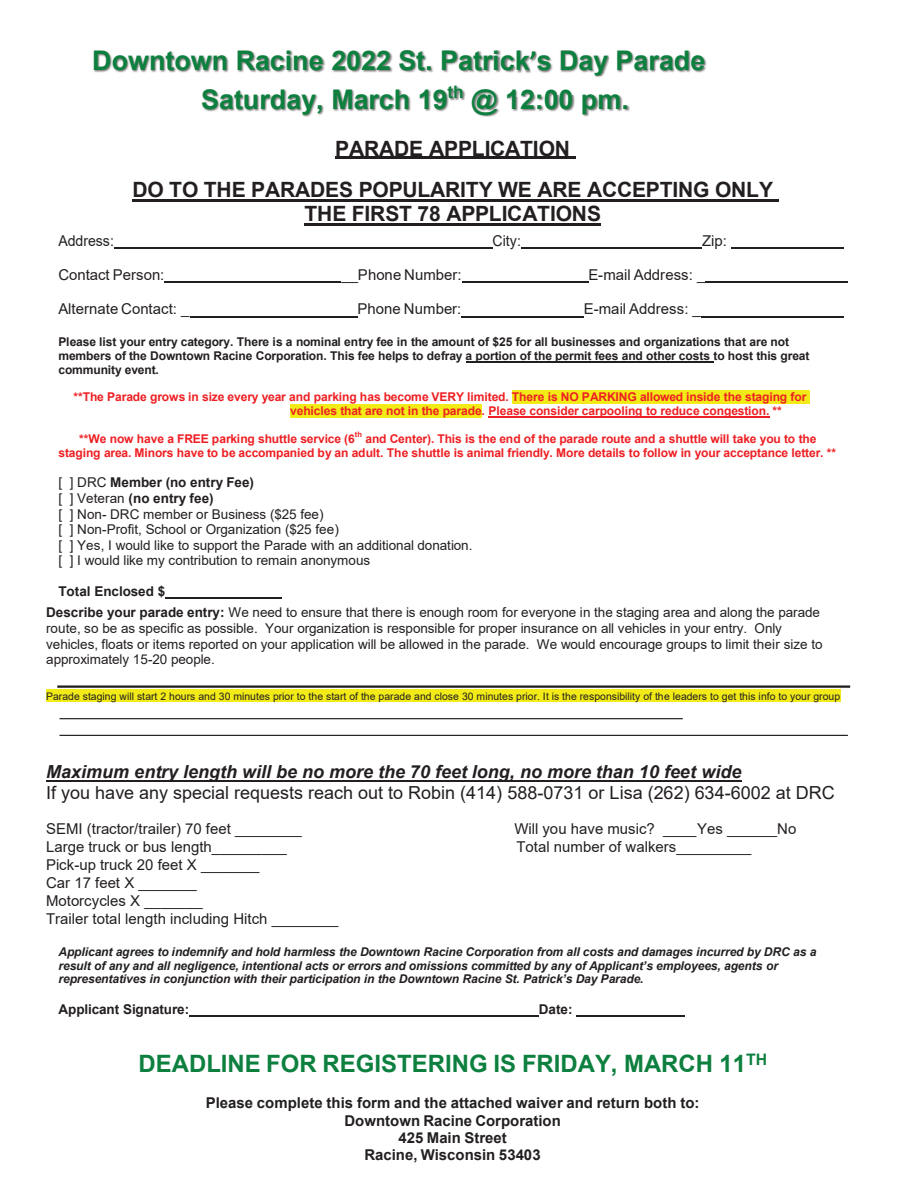
<style>
.page{position:relative;width:918px;height:1188px;background:#fff}
.page>*{position:absolute;margin:0;border:0;box-sizing:border-box;transform-origin:0 0}
.t1{font:700 27px/39px "Arial";color:#0d803f}
.t2{font:700 24px "Arial";color:#0d803f}
.t3{font:700 21px/41.7px "Arial";letter-spacing:-.01em;color:#231f20;text-align:center}
.t4{font:18px "Arial";color:#231f20}
.t5{font:italic 700 18px "Arial";color:#231f20}
.t6{font:15px/18.1px "Arial";color:#231f20}
.t7{font:700 15px/17.2px "Arial";color:#231f20;text-align:center}
.t8{font:15px "Arial";color:#231f20;scale:.95 1}
.t9{font:13.5px/15.6px "Arial";letter-spacing:-.01em;color:#231f20}
.t10{font:700 13.5px "Arial";color:#231f20}
.t11{font:700 12px/13.6px "Arial";letter-spacing:-.01em;color:#ee1f23}
.t12{font:italic 700 12px/13.8px "Arial";letter-spacing:-.01em;color:#231f20}
.t13{font:700 12px/13.8px "Arial";letter-spacing:-.01em;color:#231f20}
.t14{font:10.5px "Arial";color:#231f20}
.t15{font:700 7.5px "Arial";color:#ee1f23}
.s1{font-family:"Calibri"}
.s2{font-weight:700}
</style>
<div class="page">
<img style="left:93px;top:50px;width:419px;height:23px">
<img style="left:399px;top:50px;width:113px;height:20px">
<img style="left:512px;top:51px;width:25px;height:22px">
<img style="left:512px;top:50px;width:18px;height:20px">
<img style="left:561px;top:50px;width:146px;height:23px">
<svg style="left:530px;top:51px;width:5px;height:8px"></svg>
<img style="left:537px;top:51px;width:71px;height:24px">
<img style="left:202px;top:95px;width:428px;height:22px">
<img style="left:202px;top:86px;width:316px;height:9px">
<img style="left:512px;top:95px;width:45px;height:2px">
<img style="left:521px;top:76px;width:81px;height:19px">
<hr style="left:335px;top:157px;width:240px;height:2px;background:#231f20">
<hr style="left:132px;top:199px;width:647px;height:3px;background:#231f20">
<hr style="left:305px;top:224px;width:296px;height:2px;background:#231f20">
<hr style="left:114px;top:247px;width:379px;height:1px;background:#231f20">
<hr style="left:521px;top:247px;width:181px;height:1px;background:#231f20">
<hr style="left:731px;top:247px;width:113px;height:1px;background:#231f20">
<hr style="left:164px;top:282px;width:177px;height:1px;background:#231f20">
<hr style="left:462px;top:282px;width:126px;height:1px;background:#231f20">
<hr style="left:706px;top:282px;width:142px;height:1px;background:#231f20">
<hr style="left:190px;top:316px;width:168px;height:1px;background:#231f20">
<hr style="left:462px;top:316px;width:122px;height:1px;background:#231f20">
<hr style="left:701px;top:316px;width:143px;height:1px;background:#231f20">
<hr style="left:466px;top:361px;width:247px;height:1px;background:#231f20">
<div style="left:512px;top:390px;width:297px;height:14px;background:#f2eb17"></div>
<div style="left:290px;top:404px;width:192px;height:14px;background:#f2eb17"></div>
<hr style="left:488px;top:416px;width:281px;height:2px;background:#ee1f23">
<hr style="left:165px;top:598px;width:117px;height:1px;background:#231f20">
<div style="left:46px;top:690px;width:794px;height:12px;background:#f2eb17"></div>
<hr style="left:46px;top:780px;width:695px;height:1px;background:#231f20">
<hr style="left:189px;top:1015px;width:350px;height:2px;background:#231f20">
<hr style="left:576px;top:1015px;width:109px;height:2px;background:#231f20">
<hr style="left:57px;top:685px;width:793px;height:3px;background:#231f20">
<hr style="left:60px;top:718px;width:623px;height:1px;background:#231f20">
<hr style="left:60px;top:735px;width:788px;height:1px;background:#231f20">
<h1 class="t1" style="left:201px;top:41px;width:506px;text-indent:-109px">Downtown Racine 2022 St. Patrick<span class="s1">’</span>s Day Parade<br>Saturday, March 19<sup>th</sup> @ 12:00 pm.</h1>
<h3 class="t3" style="left:132px;top:128px;width:642px">PARADE APPLICATION<br>DO TO THE PARADES POPULARITY WE ARE ACCEPTING ONLY</h3>
<h3 class="t3" style="left:305px;top:193px;width:298px">THE FIRST 78 APPLICATIONS</h3>
<p class="t8" style="left:58px;top:230px;width:60px">Address:</p>
<p class="t8" style="left:493px;top:230px;width:31px">City:</p>
<p class="t6" style="left:702px;top:231px;width:26px">Zip:</p>
<p class="t6" style="left:58px;top:266px;width:108px">Contact Person:</p>
<p class="t6" style="left:341px;top:266px;width:122px">__Phone Number:</p>
<p class="t6" style="left:588px;top:266px;width:119px">E-mail Address: _</p>
<p class="t6" style="left:58px;top:300px;width:133px">Alternate Contact: _</p>
<p class="t6" style="left:358px;top:300px;width:105px">Phone Number:</p>
<p class="t6" style="left:584px;top:300px;width:119px">E-mail Address: _</p>
<p class="t13" style="left:58px;top:335px;width:753px">Please list your entry category. There is a nominal entry fee in the amount of $25 for all businesses and organizations that are not members of the Downtown Racine Corporation. This fee helps to defray a portion of the permit fees and other costs to host this great community event.</p>
<p class="t11" style="left:290px;top:391px;width:518px;text-indent:-217px">**The Parade grows in size every year and parking has become VERY limited. There is NO PARKING allowed inside the staging for vehicles that are not in the parade. Please consider carpooling to reduce congestion. **</p>
<p class="t11" style="left:79px;top:432px;width:277px">**We now have a FREE parking shuttle service (6</p>
<p class="t15" style="left:355px;top:429px;width:9px">th</p>
<p class="t11" style="left:58px;top:432px;width:779px;text-indent:307px">and Center). This is the end of the parade route and a shuttle will take you to the staging area. Minors have to be accompanied by an adult. The shuttle is animal friendly. More details to follow in your acceptance letter. **</p>
<p class="t9" style="left:58px;top:475px;width:416px">[ ] DRC <span class="s2">Member (no entry Fee)<br></span>[ ] Veteran <span class="s2">(no entry fee)<br></span>[ ] Non- DRC member or Business ($25 fee)<br>[ ] Non-Profit, School or Organization ($25 fee)<br>[ ] Yes, I would like to support the Parade with an additional donation. [ ] I would like my contribution to remain anonymous</p>
<p class="t9" style="left:46px;top:581px;width:775px;line-height:21.1px;text-indent:12px"><span class="s2">Total Enclosed $<br>Describe your parade entry:</span> We need to ensure that there is enough room for everyone in the staging area and along the parade</p>
<p class="t9" style="left:46px;top:621px;width:778px">route, so be as specific as possible. Your organization is responsible for proper insurance on all vehicles in your entry. Only vehicles, floats or items reported on your application will be allowed in the parade. We would encourage groups to limit their size to approximately 15-20 people.</p>
<p class="t14" style="left:46px;top:689px;width:796px">Parade staging will start 2 hours and 30 minutes prior to the start of the parade and close 30 minutes prior. It is the responsibility of the leaders to get this info to your group</p>
<h3 class="t5" style="left:46px;top:759px;width:697px">Maximum entry length will be no more the 70 feet long, no more than 10 feet wide</h3>
<h3 class="t4" style="left:46px;top:780px;width:790px">If you have any special requests reach out to Robin (414) 588-0731 or Lisa (262) 634-6002 at DRC</h3>
<p class="t6" style="left:46px;top:820px;width:257px">SEMI (tractor/trailer) 70 feet ________</p>
<p class="t6" style="left:514px;top:820px;width:284px">Will you have music? ____Yes ______No</p>
<p class="t6" style="left:46px;top:838px;width:242px">Large truck or bus length_________</p>
<p class="t6" style="left:516px;top:838px;width:237px">Total number of walkers_________</p>
<p class="t6" style="left:46px;top:856px;width:294px">Pick-up truck 20 feet X _______<br>Car 17 feet X _______<br>Motorcycles X _______<br>Trailer total length including Hitch ________</p>
<p class="t12" style="left:58px;top:945px;width:759px">Applicant agrees to indemnify and hold harmless the Downtown Racine Corporation from all costs and damages incurred by DRC as a result of any and all negligence, intentional acts or errors and omissions committed by any of Applicant’s employees, agents or representatives in conjunction with their participation in the Downtown Racine St. Patrick’s Day Parade.</p>
<p class="t10" style="left:58px;top:1000px;width:132px">Applicant Signature:</p>
<p class="t10" style="left:539px;top:1000px;width:35px">Date:</p>
<h2 class="t2" style="left:139px;top:1047px;width:630px">DEADLINE FOR REGISTERING IS FRIDAY, MARCH 11<sup>TH</sup></h2>
<p class="t7" style="left:206px;top:1095px;width:495px">Please complete this form and the attached waiver and return both to:<br>Downtown Racine Corporation<br>425 Main Street<br>Racine, Wisconsin 53403</p>
</div>
